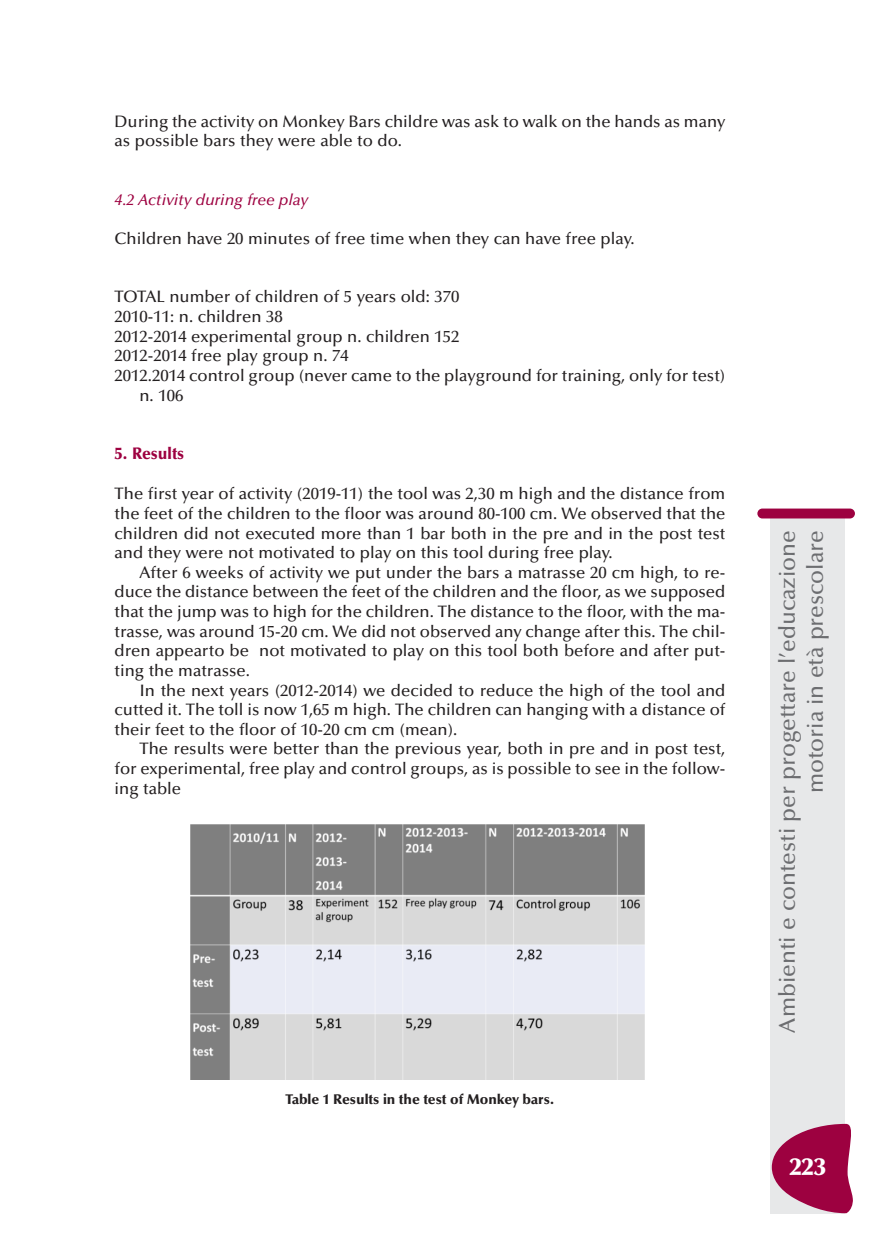
<style>
.page{position:relative;width:869px;height:1241px;background:#fff}
.page>*{position:absolute;margin:0;border:0;box-sizing:border-box;transform-origin:0 0}
.t1{font:900 24.5px "Optima";color:#fff}
.t2{font:500 22.75px/28px "Optima";color:#6c6d70;text-align:right}
.t3{font:500 16.62px/19.6px "Optima";color:#231f20;text-align:justify}
.t4{font:900 16.62px "Optima";color:#9d0140;scale:.95 1}
.t5{font:italic 500 15.75px "Optima";color:#9d0140}
.t6{font:900 14px "Optima";color:#231f20}
</style>
<div class="page">
<img style="left:190px;top:824px;width:454px;height:255px">
<div style="left:770px;top:516px;width:74px;height:697px;background:#e7e8e9"></div>
<div style="left:757px;top:508px;width:97px;height:10px;background:#9d0140;border-radius:5px"></div>
<svg style="left:771px;top:1123px;width:82px;height:89px"></svg>
<p class="t3" style="left:115px;top:113px;width:612px">During the activity on Monkey Bars childre was ask to walk on the hands as many as possible bars they were able to do.</p>
<p class="t5" style="left:115px;top:193px;width:195px">4.2 Activity during free play</p>
<p class="t3" style="left:115px;top:230px;width:521px">Children have 20 minutes of free time when they can have free play.</p>
<p class="t3" style="left:115px;top:289px;width:346px">TOTAL number of children of 5 years old: 370</p>
<p class="t3" style="left:115px;top:308px;width:169px">2010-11: n. children 38</p>
<p class="t3" style="left:115px;top:328px;width:346px">2012-2014 experimental group n. children 152</p>
<p class="t3" style="left:115px;top:347px;width:235px">2012-2014 free play group n. 74</p>
<p class="t3" style="left:115px;top:367px;width:612px">2012.2014 control group (never came to the playground for training, only for test)</p>
<p class="t3" style="left:139px;top:387px;width:45px">n. 106</p>
<p class="t4" style="left:115px;top:447px;width:75px">5. Results</p>
<p class="t3" style="left:115px;top:485px;width:612px">The first year of activity (2019-11) the tool was 2,30 m high and the distance from the feet of the children to the floor was around 80-100 cm. We observed that the children did not executed more than 1 bar both in the pre and in the post test and they were not motivated to play on this tool during free play.</p>
<p class="t3" style="left:115px;top:564px;width:612px;text-indent:25px">After 6 weeks of activity we put under the bars a matrasse 20 cm high, to re&shy;duce the distance between the feet of the children and the floor, as we supposed that the jump was to high for the children. The distance to the floor, with the ma&shy;trasse, was around 15-20 cm. We did not observed any change after this. The chil&shy;dren appearto be not motivated to play on this tool both before and after put&shy;ting the matrasse.</p>
<p class="t3" style="left:115px;top:681px;width:612px;text-indent:25px">In the next years (2012-2014) we decided to reduce the high of the tool and cutted it. The toll is now 1,65 m high. The children can hanging with a distance of their feet to the floor of 10-20 cm cm (mean).</p>
<p class="t3" style="left:115px;top:740px;width:612px;text-indent:25px">The results were better than the previous year, both in pre and in post test, for experimental, free play and control groups, as is possible to see in the follow&shy;ing table</p>
<p class="t6" style="left:285px;top:1093px;width:270px">Table 1 Results in the test of Monkey bars.</p>
<h2 class="t2" style="left:775px;top:1032px;width:503px;rotate:-90deg">Ambienti e contesti per progettare l’educazione motoria in età prescolare</h2>
<h1 class="t1" style="left:789px;top:1156px;width:38px">223</h1>
</div>
